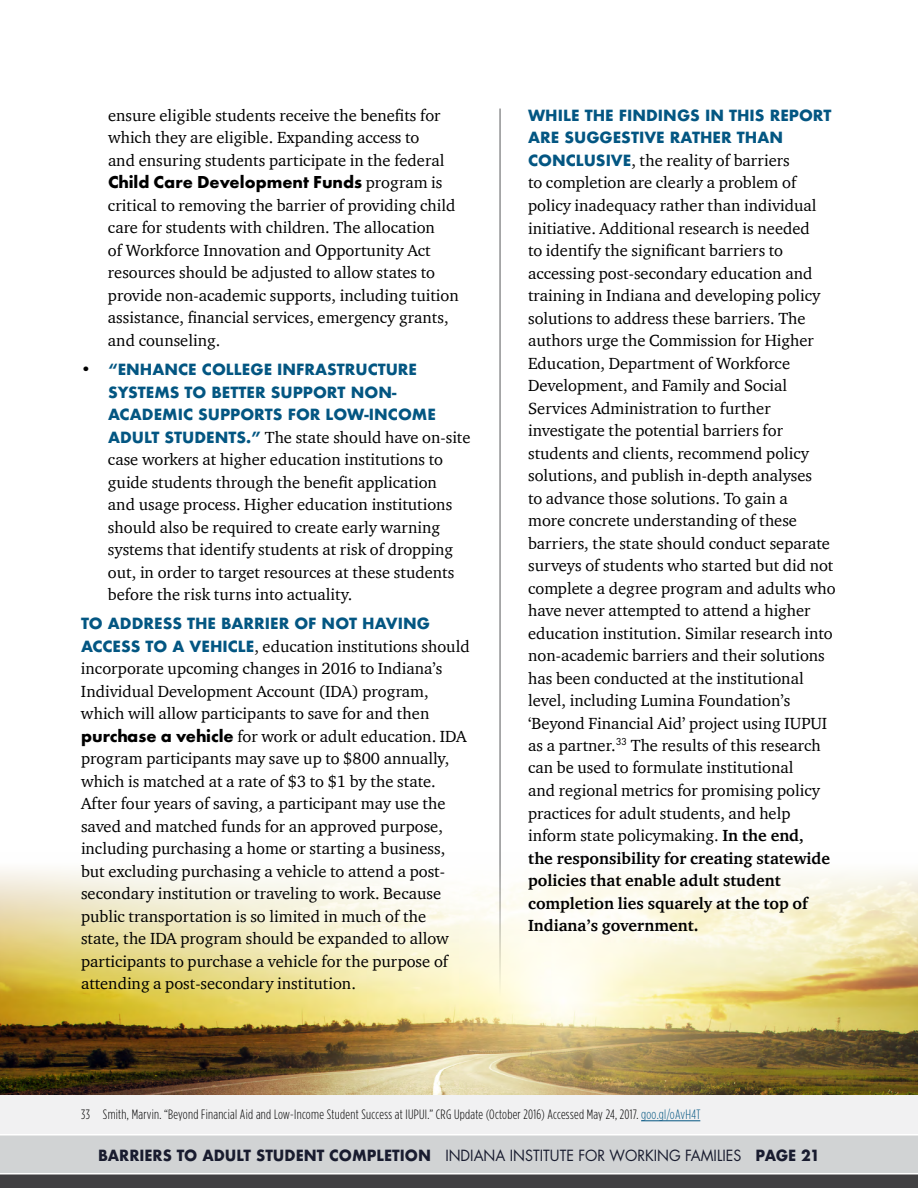
<style>
.page{position:relative;width:918px;height:1188px;background:#fff}
.page>*{position:absolute;margin:0;border:0;box-sizing:border-box;transform-origin:0 0}
.t1{font:700 18px "Futura PT";color:#000}
.t2{font:16.5px/22.5px "ITC Charter Com";color:#000}
.t3{font:700 15px/22.5px "Futura";color:#035682}
.t4{font:700 15px "Futura";color:#191c2f;scale:.95 1}
.t5{font:300 13.5px "Gotham Condensed";letter-spacing:.02em;color:#000}
.s1{font-family:"ITC Charter Com";font-weight:400;font-size:16.5px}
.s2{font-family:"ITC Charter Com";font-weight:400;font-size:16.5px;color:#000}
.s3{font-family:"Futura";font-weight:700;font-size:15px;color:#035682}
.s4{font-family:"Futura PT";font-weight:700;font-size:18px}
.s5{font-weight:700}
.s6{color:#035682}
.s7{font-family:"Futura Std";font-weight:400}
</style>
<div class="page">
<hr style="left:500px;top:109px;width:1px;height:987px;background:#58595b">
<img style="left:0;top:852px;width:918px;height:244px">
<div style="left:0;top:1096px;width:918px;height:62px;background:#f1f1f2"></div>
<hr style="left:641px;top:1120px;width:59px;height:1px;background:#035682">
<div style="left:0;top:1165px;width:918px;height:23px;background:#414042"></div>
<svg style="left:0;top:1134px;width:918px;height:41px;background:#d2d4d5"></svg>
<p class="t2" style="left:108px;top:104px;width:338px">ensure eligible students receive the benefits for which they are eligible. Expanding access to and ensuring students participate in the federal</p>
<p class="t1" style="left:108px;top:171px;width:336px">Child Care Development Funds <span class="s1">program is</span></p>
<p class="t2" style="left:108px;top:194px;width:352px">critical to removing the barrier of providing child care for students with children. The allocation<br>of Workforce Innovation and Opportunity Act resources should be adjusted to allow states to provide non-academic supports, including tuition assistance, financial services, emergency grants, and counseling.</p>
<p class="t3" style="left:108px;top:358px;width:330px;text-indent:-27px"><span class="s2">•</span> “ENHANCE COLLEGE INFRASTRUCTURE<br>SYSTEMS TO BETTER SUPPORT NON-<br>ACADEMIC SUPPORTS FOR LOW-INCOME</p>
<p class="t2" style="left:108px;top:425px;width:364px"><span class="s3">ADULT STUDENTS.”</span> The state should have on-site case workers at higher education institutions to guide students through the benefit application<br>and usage process. Higher education institutions should also be required to create early warning systems that identify students at risk of dropping out, in order to target resources at these students before the risk turns into actuality.</p>
<p class="t3" style="left:81px;top:612px;width:351px">TO ADDRESS THE BARRIER OF NOT HAVING</p>
<p class="t2" style="left:81px;top:635px;width:390px"><span class="s3">ACCESS TO A VEHICLE</span>, education institutions should incorporate upcoming changes in 2016 to Indiana’s Individual Development Account (IDA) program, which will allow participants to save for and then <span class="s4">purchase a vehicle</span> for work or adult education. IDA program participants may save up to $800 annually, which is matched at a rate of $3 to $1 by the state.<br>After four years of saving, a participant may use the saved and matched funds for an approved purpose, including purchasing a home or starting a business, but excluding purchasing a vehicle to attend a post&shy;secondary institution or traveling to work. Because public transportation is so limited in much of the<br>state, the IDA program should be expanded to allow participants to purchase a vehicle for the purpose of attending a post-secondary institution.</p>
<p class="t3" style="left:528px;top:104px;width:305px">WHILE THE FINDINGS IN THIS REPORT<br>ARE SUGGESTIVE RATHER THAN</p>
<p class="t2" style="left:528px;top:149px;width:309px"><span class="s3">CONCLUSIVE</span>, the reality of barriers<br>to completion are clearly a problem of policy inadequacy rather than individual initiative. Additional research is needed<br>to identify the significant barriers to accessing post-secondary education and training in Indiana and developing policy solutions to address these barriers. The authors urge the Commission for Higher Education, Department of Workforce Development, and Family and Social Services Administration to further investigate the potential barriers for students and clients, recommend policy solutions, and publish in-depth analyses<br>to advance those solutions. To gain a<br>more concrete understanding of these barriers, the state should conduct separate surveys of students who started but did not complete a degree program and adults who have never attempted to attend a higher education institution. Similar research into non-academic barriers and their solutions has been conducted at the institutional level, including Lumina Foundation’s ‘Beyond Financial Aid’ project using IUPUI as a partner.<sup>33</sup> The results of this research can be used to formulate institutional<br>and regional metrics for promising policy practices for adult students, and help inform state policymaking. <span class="s5">In the end,<br>the responsibility for creating statewide policies that enable adult student completion lies squarely at the top of Indiana’s government.</span></p>
<p class="t5" style="left:81px;top:1107px;width:621px">33 Smith, Marvin. “Beyond Financial Aid and Low-Income Student Success at IUPUI.” CRG Update (October 2016) Accessed May 24, 2017. <span class="s6">goo.gl/oAvH4T</span></p>
<p class="t4" style="left:98px;top:1145px;width:761px">BARRIERS TO ADULT STUDENT COMPLETION <span class="s7">INDIANA INSTITUTE FOR WORKING FAMILIES</span> PAGE 21</p>
</div>
